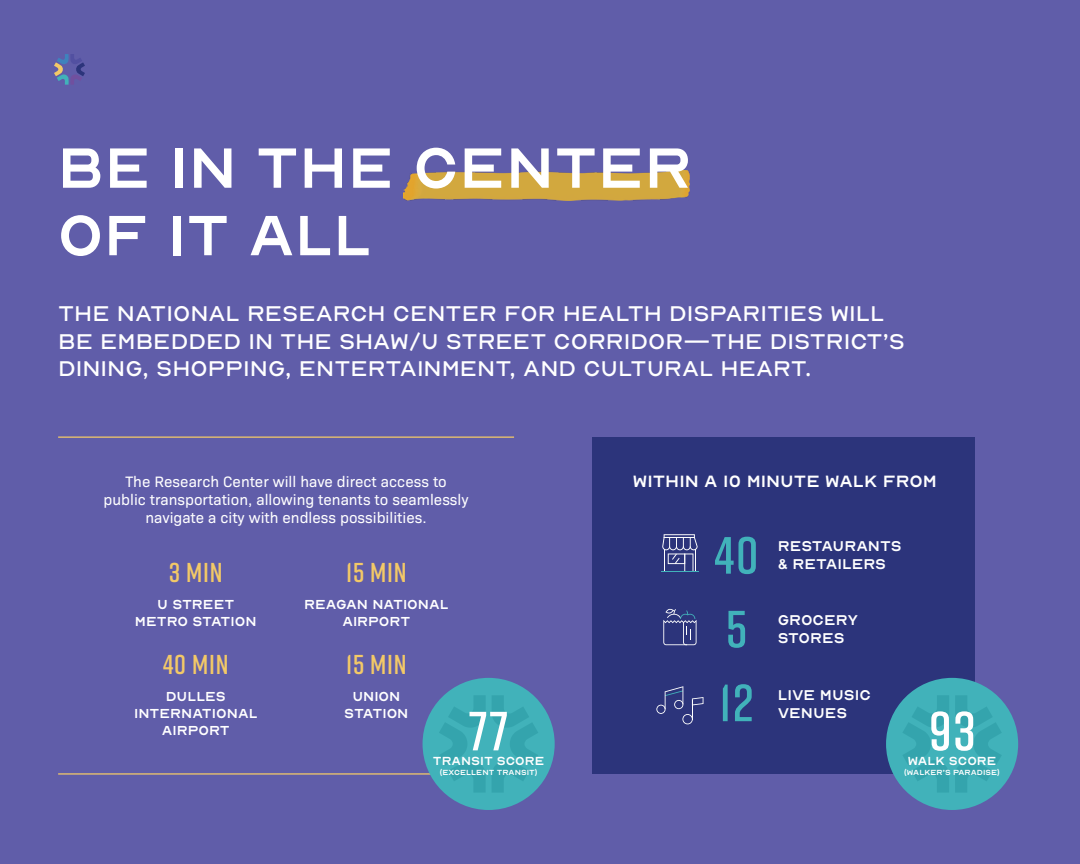
<style>
.page{position:relative;width:1080px;height:864px;background:#605da9}
.page>*{position:absolute;margin:0;border:0;box-sizing:border-box;transform-origin:0 0}
.t1{font:500 60.45px/67.5px "Nord";color:#fff}
.t2{font:600 55.05px "Rift";color:#fff}
.t3{font:600 52.35px "Rift";color:#41b2ba}
.t4{font:600 27.3px "Rift";letter-spacing:.03em;color:#f3c967}
.t5{font:22.95px/27.6px "Nord";color:#fff}
.t6{font:500 17.55px "Nord";color:#fff}
.t7{font:15.3px/18.3px "Bio Sans";color:#fff;text-align:center}
.t8{font:500 15.15px/18.1px "Nord";color:#fff}
.t9{font:500 13.95px/16.6px "Nord";color:#fff;text-align:center}
.t10{font:500 12.45px "Nord";color:#fff}
.t11{font:500 7.95px "Nord";color:#fff}
</style>
<div class="page">
<div style="left:592px;top:437px;width:382px;height:337px;background:#2c347b"></div>
<hr style="left:58px;top:437px;width:456px;height:1px;background:#f3c967">
<hr style="left:58px;top:773px;width:456px;height:2px;background:#f3c967">
<svg style="left:664px;top:534px;width:31px;height:3px"></svg>
<hr style="left:665px;top:535px;width:29px;height:2px;background:#fff">
<svg style="left:662px;top:537px;width:36px;height:34px"></svg>
<hr style="left:661px;top:571px;width:38px;height:1px;background:#41b2ba">
<svg style="left:663px;top:608px;width:34px;height:37px"></svg>
<svg style="left:656px;top:686px;width:47px;height:38px"></svg>
<img style="left:403px;top:170px;width:287px;height:30px">
<div style="left:886px;top:678px;width:132px;height:132px;background:#41b2ba;border-radius:50%"></div>
<svg style="left:955px;top:695px;width:47px;height:98px"></svg>
<svg style="left:902px;top:695px;width:47px;height:98px"></svg>
<div style="left:423px;top:678px;width:132px;height:132px;background:#41b2ba;border-radius:50%"></div>
<svg style="left:439px;top:695px;width:99px;height:98px"></svg>
<svg style="left:54px;top:54px;width:31px;height:31px"></svg>
<h1 class="t1" style="left:57px;top:132px;width:636px">BE IN THE CENTER<br>OF IT ALL</h1>
<p class="t5" style="left:58px;top:299px;width:848px">THE NATIONAL RESEARCH CENTER FOR HEALTH DISPARITIES WILL<br>BE EMBEDDED IN THE SHAW/U STREET CORRIDOR—THE DISTRICT’S<br>DINING, SHOPPING, ENTERTAINMENT, AND CULTURAL HEART.</p>
<p class="t7" style="left:104px;top:471px;width:367px">The Research Center will have direct access to public transportation, allowing tenants to seamlessly navigate a city with endless possibilities.</p>
<p class="t4" style="left:169px;top:553px;width:55px">3 MIN</p>
<p class="t9" style="left:135px;top:596px;width:123px">U STREET<br>METRO STATION</p>
<p class="t4" style="left:163px;top:645px;width:67px">40 MIN</p>
<p class="t9" style="left:134px;top:688px;width:125px">DULLES<br>INTERNATIONAL<br>AIRPORT</p>
<p class="t4" style="left:346px;top:553px;width:62px">15 MIN</p>
<p class="t9" style="left:304px;top:596px;width:146px">REAGAN NATIONAL<br>AIRPORT</p>
<p class="t4" style="left:346px;top:645px;width:62px">15 MIN</p>
<p class="t9" style="left:344px;top:688px;width:66px">UNION<br>STATION</p>
<h2 class="t2" style="left:469px;top:692px;width:41px">77</h2>
<p class="t10" style="left:433px;top:755px;width:113px">TRANSIT SCORE</p>
<p class="t11" style="left:440px;top:768px;width:99px">(EXCELLENT TRANSIT)</p>
<p class="t6" style="left:633px;top:472px;width:305px">WITHIN A 10 MINUTE WALK FROM</p>
<h3 class="t3" style="left:714px;top:518px;width:46px">40</h3>
<p class="t8" style="left:778px;top:536px;width:125px">RESTAURANTS &amp; RETAILERS</p>
<h3 class="t3" style="left:726px;top:592px;width:23px">5</h3>
<p class="t8" style="left:778px;top:610px;width:82px">GROCERY<br>STORES</p>
<h3 class="t3" style="left:719px;top:666px;width:36px">12</h3>
<p class="t8" style="left:778px;top:685px;width:95px">LIVE MUSIC<br>VENUES</p>
<h2 class="t2" style="left:929px;top:692px;width:48px">93</h2>
<p class="t10" style="left:908px;top:755px;width:90px">WALK SCORE</p>
<p class="t11" style="left:904px;top:768px;width:97px">(WALKER’S PARADISE)</p>
</div>
